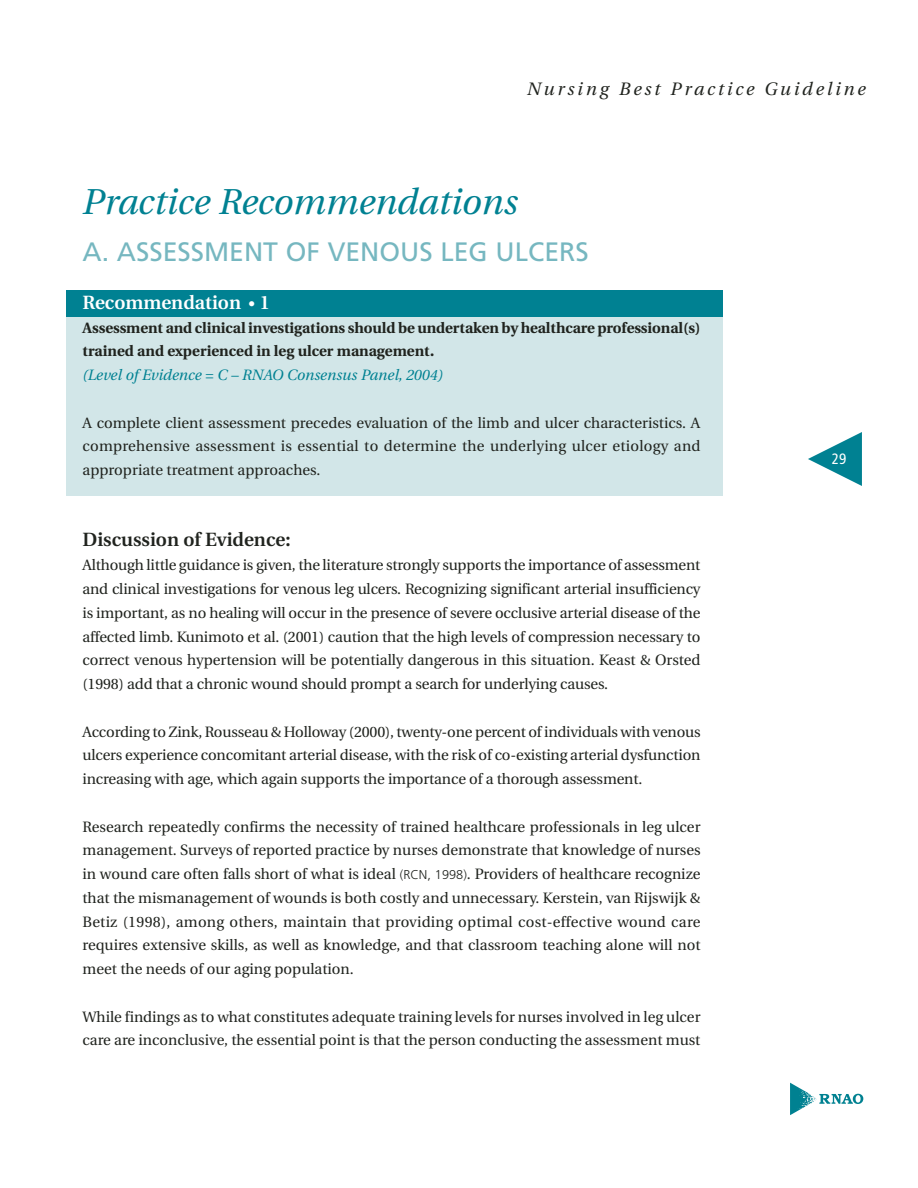
<style>
.page{position:relative;width:918px;height:1188px;background:#fff}
.page>*{position:absolute;margin:0;border:0;box-sizing:border-box;transform-origin:0 0}
.t1{font:italic 36px "Utopia";color:#008192}
.t2{font:26.7px "Frutiger";color:#76b7c0}
.t3{font:600 19.2px "Utopia";color:#20231e}
.t4{font:600 19.2px "Utopia";color:#fff}
.t5{font:italic 18px "Utopia";letter-spacing:.16em;color:#20231e}
.t6{font:15px/23.7px "Utopia";color:#20231e;text-align:justify}
.t7{font:700 15px/23.7px "Utopia";letter-spacing:-.005em;color:#20231e}
.t8{font:italic 15px "Utopia";color:#008192}
.t9{font:condensed 15px "Frutiger";color:#fff}
.s1{font-size:15px}
.s2{font-family:"Frutiger";font-weight:300;font-size:12.75px}
</style>
<div class="page">
<div style="left:66px;top:312px;width:657px;height:183px;background:#d2e6e8"></div>
<div style="left:66px;top:290px;width:657px;height:27px;background:#008192"></div>
<svg style="left:808px;top:432px;width:54px;height:54px"></svg>
<svg style="left:790px;top:1083px;width:73px;height:32px"></svg>
<p class="t5" style="left:527px;top:82px;width:340px">Nursing Best Practice Guideline</p>
<h1 class="t1" style="left:82px;top:187px;width:437px">Practice Recommendations</h1>
<h2 class="t2" style="left:82px;top:241px;width:508px">A. ASSESSMENT OF VENOUS LEG ULCERS</h2>
<p class="t4" style="left:82px;top:295px;width:189px">Recommendation <span class="s1">•</span> 1</p>
<p class="t7" style="left:82px;top:317px;width:620px">Assessment and clinical investigations should be undertaken by healthcare professional(s) trained and experienced in leg ulcer management.</p>
<p class="t8" style="left:82px;top:369px;width:362px">(Level of Evidence = C – RNAO Consensus Panel, 2004)</p>
<p class="t6" style="left:82px;top:412px;width:620px">A complete client assessment precedes evaluation of the limb and ulcer characteristics. A comprehensive assessment is essential to determine the underlying ulcer etiology and appropriate treatment approaches.</p>
<p class="t3" style="left:82px;top:532px;width:210px">Discussion of Evidence:</p>
<p class="t6" style="left:82px;top:555px;width:620px">Although little guidance is given, the literature strongly supports the importance of assessment and clinical investigations for venous leg ulcers. Recognizing significant arterial insufficiency is important, as no healing will occur in the presence of severe occlusive arterial disease of the affected limb. Kunimoto et al. (2001) caution that the high levels of compression necessary to correct venous hypertension will be potentially dangerous in this situation. Keast &amp; Orsted (1998) add that a chronic wound should prompt a search for underlying causes.</p>
<p class="t6" style="left:82px;top:721px;width:620px">According to Zink, Rousseau &amp; Holloway (2000), twenty-one percent of individuals with venous ulcers experience concomitant arterial disease, with the risk of co-existing arterial dysfunction increasing with age, which again supports the importance of a thorough assessment.</p>
<p class="t6" style="left:82px;top:816px;width:620px">Research repeatedly confirms the necessity of trained healthcare professionals in leg ulcer management. Surveys of reported practice by nurses demonstrate that knowledge of nurses in wound care often falls short of what is ideal <span class="s2">(RCN, 1998)</span>. Providers of healthcare recognize that the mismanagement of wounds is both costly and unnecessary. Kerstein, van Rijswijk &amp; Betiz (1998), among others, maintain that providing optimal cost-effective wound care requires extensive skills, as well as knowledge, and that classroom teaching alone will not meet the needs of our aging population.</p>
<p class="t6" style="left:82px;top:1006px;width:620px">While findings as to what constitutes adequate training levels for nurses involved in leg ulcer care are inconclusive, the essential point is that the person conducting the assessment must</p>
<p class="t9" style="left:832px;top:453px;width:16px">29</p>
</div>
